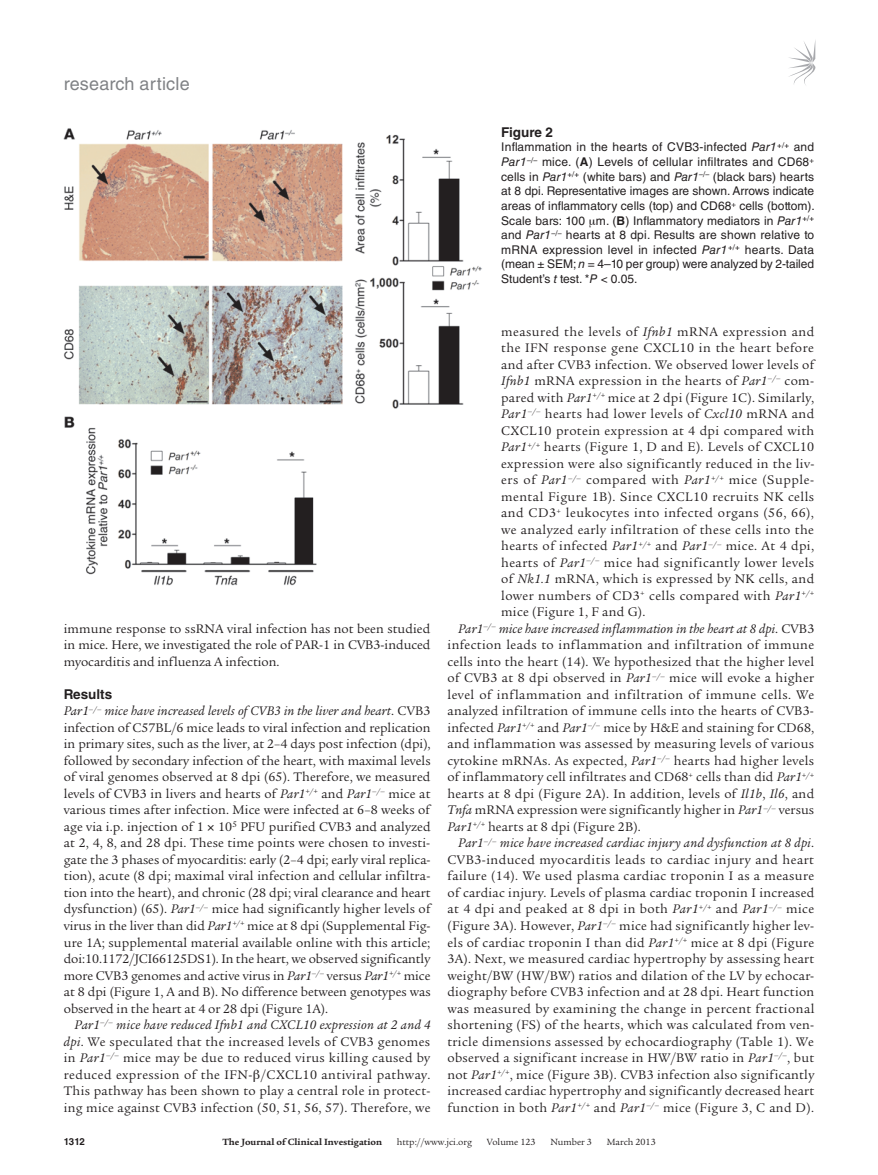
<style>
.page{position:relative;width:878px;height:1175px;background:#fff}
.page>*{position:absolute;margin:0;border:0;box-sizing:border-box;transform-origin:0 0}
.t1{font:18px "Helvetica LT Std";letter-spacing:.01em;color:#808285}
.t2{font:13.5px/16.5px "Legacy Serif Std";letter-spacing:.025em;color:#231f20;text-align:justify}
.t3{font:italic 13.5px "Legacy Serif Std";letter-spacing:.02em;color:#231f20}
.t4{font:700 13.5px "Helvetica LT Std";color:#231f20}
.t5{font:12px/14.7px "Helvetica LT Std";letter-spacing:-.005em;color:#231f20;text-align:justify}
.t6{font:9.75px "Legacy Serif Std";color:#231f20}
.t7{font:700 9.75px "Legacy Serif Std";color:#231f20}
.t8{font:700 9.75px "Helvetica LT Std";color:#231f20}
.s1{font-style:italic}
.s2{font-weight:700}
.s3{font-style:normal}
</style>
<div class="page">
<svg style="left:789px;top:42px;width:26px;height:43px"></svg>
<img style="left:64px;top:128px;width:418px;height:457px">
<h1 class="t1" style="left:64px;top:73px;width:127px">research article</h1>
<p class="t4" style="left:501px;top:124px;width:53px">Figure 2</p>
<p class="t5" style="left:501px;top:140px;width:315px">Inflammation in the hearts of CVB3-infected <span class="s1">Par1</span><sup>+/+</sup> and <span class="s1">Par1</span><sup>–/–</sup> mice. (<span class="s2">A</span>) Levels of cellular infiltrates and CD68<sup>+ </sup>cells in <span class="s1">Par1</span><sup>+/+</sup> (white bars) and <span class="s1">Par1</span><sup>–/–</sup> (black bars) hearts at 8 dpi. Representative images are shown. Arrows indicate areas of inflammatory cells (top) and CD68<sup>+</sup> cells (bottom).<br>Scale bars: 100 m. (<span class="s2">B</span>) Inflammatory mediators in <span class="s1">Par1</span><sup>+/+ </sup>and <span class="s1">Par1</span><sup>–/–</sup> hearts at 8 dpi. Results are shown relative to mRNA expression level in infected <span class="s1">Par1</span><sup>+/+</sup> hearts. Data (mean ± SEM; <span class="s1">n</span> = 4–10 per group) were analyzed by 2-tailed Student’s <span class="s1">t</span> test. *<span class="s1">P</span> &lt; 0.05.</p>
<p class="t2" style="left:64px;top:620px;width:368px">immune response to ssRNA viral infection has not been studied in mice. Here, we investigated the role of PAR-1 in CVB3-induced myocarditis and influenza A infection.</p>
<p class="t4" style="left:64px;top:686px;width:50px">Results</p>
<p class="t2" style="left:64px;top:703px;width:368px"><span class="s1">Par1</span><sup>–/–</sup> <span class="s1">mice have increased levels of CVB3 in the liver and heart</span>. CVB3 infection of C57BL/6 mice leads to viral infection and replication in primary sites, such as the liver, at 2–4 days post infection (dpi), followed by secondary infection of the heart, with maximal levels of viral genomes observed at 8 dpi (65). Therefore, we measured levels of CVB3 in livers and hearts of <span class="s1">Par1</span><sup>+/+</sup> and <span class="s1">Par1</span><sup>–/–</sup> mice at various times after infection. Mice were infected at 6–8 weeks of age via i.p. injection of 1 10<sup>5</sup> PFU purified CVB3 and analyzed at 2, 4, 8, and 28 dpi. These time points were chosen to investi&shy;gate the 3 phases of myocarditis: early (2–4 dpi; early viral replica&shy;tion), acute (8 dpi; maximal viral infection and cellular infiltra&shy;tion into the heart), and chronic (28 dpi; viral clearance and heart dysfunction) (65). <span class="s1">Par1</span><sup>–/–</sup> mice had significantly higher levels of virus in the liver than did <span class="s1">Par1</span><sup>+/+</sup> mice at 8 dpi (Supplemental Fig&shy;ure 1A; supplemental material available online with this article; doi:10.1172/JCI66125DS1). In the heart, we observed significantly more CVB3 genomes and active virus in <span class="s1">Par1</span><sup>–/–</sup> versus <span class="s1">Par1</span><sup>+/+</sup> mice at 8 dpi (Figure 1, A and B). No difference between genotypes was observed in the heart at 4 or 28 dpi (Figure 1A).</p>
<p class="t2" style="left:64px;top:1016px;width:368px;text-indent:11px"><span class="s1">Par1</span><sup>–/–</sup> <span class="s1">mice have reduced Ifnb1 and CXCL10 expression at 2 and 4 dpi</span>. We speculated that the increased levels of CVB3 genomes in <span class="s1">Par1</span><sup>–/–</sup> mice may be due to reduced virus killing caused by reduced expression of the IFN- /CXCL10 antiviral pathway.<br>This pathway has been shown to play a central role in protect&shy;ing mice against CVB3 infection (50, 51, 56, 57). Therefore, we</p>
<p class="t2" style="left:501px;top:323px;width:314px">measured the levels of <span class="s1">Ifnb1</span> mRNA expression and</p>
<p class="t2" style="left:501px;top:340px;width:314px">the IFN response gene CXCL10 in the heart before</p>
<p class="t2" style="left:501px;top:356px;width:314px">and after CVB3 infection. We observed lower levels of</p>
<p class="t2" style="left:501px;top:373px;width:314px"><span class="s1">Ifnb1</span> mRNA expression in the hearts of <span class="s1">Par1</span><sup>–/–</sup> com-</p>
<p class="t2" style="left:501px;top:389px;width:314px">pared with <span class="s1">Par1</span><sup>+/+</sup> mice at 2 dpi (Figure 1C). Similarly,</p>
<p class="t2" style="left:501px;top:406px;width:314px"><span class="s1">Par1</span><sup>–/–</sup> hearts had lower levels of <span class="s1">Cxcl10</span> mRNA and</p>
<p class="t2" style="left:501px;top:422px;width:314px">CXCL10 protein expression at 4 dpi compared with</p>
<p class="t2" style="left:501px;top:439px;width:314px"><span class="s1">Par1</span><sup>+/+</sup> hearts (Figure 1, D and E). Levels of CXCL10</p>
<p class="t2" style="left:501px;top:455px;width:315px">expression were also significantly reduced in the liv-</p>
<p class="t2" style="left:501px;top:472px;width:314px">ers of <span class="s1">Par1</span><sup>–/–</sup> compared with <span class="s1">Par1</span><sup>+/+</sup> mice (Supple-</p>
<p class="t2" style="left:501px;top:488px;width:314px">mental Figure 1B). Since CXCL10 recruits NK cells</p>
<p class="t2" style="left:501px;top:505px;width:314px">and CD3<sup>+</sup> leukocytes into infected organs (56, 66),</p>
<p class="t2" style="left:501px;top:521px;width:314px">we analyzed early infiltration of these cells into the</p>
<p class="t2" style="left:501px;top:538px;width:314px">hearts of infected <span class="s1">Par1</span><sup>+/+</sup> and <span class="s1">Par1</span><sup>–/–</sup> mice. At 4 dpi,</p>
<p class="t2" style="left:501px;top:554px;width:314px">hearts of <span class="s1">Par1</span><sup>–/–</sup> mice had significantly lower levels</p>
<p class="t2" style="left:501px;top:571px;width:314px">of <span class="s1">Nk1.1</span> mRNA, which is expressed by NK cells, and</p>
<p class="t2" style="left:501px;top:587px;width:314px">lower numbers of CD3<sup>+</sup> cells compared with <span class="s1">Par1</span><sup>+/+</sup></p>
<p class="t2" style="left:501px;top:604px;width:146px">mice (Figure 1, F and G).</p>
<p class="t3" style="left:458px;top:621px;width:358px">Par1<sup>–/–</sup> mice have increased inflammation in the heart at 8 dpi<span class="s3">. CVB3</span></p>
<p class="t2" style="left:447px;top:637px;width:368px">infection leads to inflammation and infiltration of immune</p>
<p class="t2" style="left:447px;top:653px;width:368px">cells into the heart (14). We hypothesized that the higher level</p>
<p class="t2" style="left:447px;top:670px;width:368px">of CVB3 at 8 dpi observed in <span class="s1">Par1</span><sup>–/–</sup> mice will evoke a higher</p>
<p class="t2" style="left:447px;top:686px;width:368px">level of inflammation and infiltration of immune cells. We</p>
<p class="t2" style="left:447px;top:703px;width:368px">analyzed infiltration of immune cells into the hearts of CVB3-</p>
<p class="t2" style="left:447px;top:719px;width:368px">infected <span class="s1">Par1</span><sup>+/+</sup> and <span class="s1">Par1</span><sup>–/–</sup> mice by H&amp;E and staining for CD68,</p>
<p class="t2" style="left:447px;top:736px;width:368px">and inflammation was assessed by measuring levels of various</p>
<p class="t2" style="left:447px;top:752px;width:368px">cytokine mRNAs. As expected, <span class="s1">Par1</span><sup>–/–</sup> hearts had higher levels</p>
<p class="t2" style="left:447px;top:769px;width:368px">of inflammatory cell infiltrates and CD68<sup>+</sup> cells than did <span class="s1">Par1</span><sup>+/+</sup></p>
<p class="t2" style="left:447px;top:785px;width:368px">hearts at 8 dpi (Figure 2A). In addition, levels of <span class="s1">Il1b</span>, <span class="s1">Il6</span>, and</p>
<p class="t2" style="left:447px;top:802px;width:368px"><span class="s1">Tnfa</span> mRNA expression were significantly higher in <span class="s1">Par1</span><sup>–/–</sup> versus</p>
<p class="t2" style="left:447px;top:818px;width:195px"><span class="s1">Par1</span><sup>+/+</sup> hearts at 8 dpi (Figure 2B).</p>
<p class="t3" style="left:458px;top:835px;width:357px">Par1<sup>–/–</sup> mice have increased cardiac injury and dysfunction at 8 dpi<span class="s3">.</span></p>
<p class="t2" style="left:447px;top:851px;width:368px">CVB3-induced myocarditis leads to cardiac injury and heart</p>
<p class="t2" style="left:447px;top:868px;width:368px">failure (14). We used plasma cardiac troponin I as a measure</p>
<p class="t2" style="left:447px;top:884px;width:368px">of cardiac injury. Levels of plasma cardiac troponin I increased</p>
<p class="t2" style="left:447px;top:901px;width:368px">at 4 dpi and peaked at 8 dpi in both <span class="s1">Par1</span><sup>+/+</sup> and <span class="s1">Par1</span><sup>–/–</sup> mice</p>
<p class="t2" style="left:447px;top:917px;width:368px">(Figure 3A). However, <span class="s1">Par1</span><sup>–/–</sup> mice had significantly higher lev-</p>
<p class="t2" style="left:447px;top:934px;width:368px">els of cardiac troponin I than did <span class="s1">Par1</span><sup>+/+</sup> mice at 8 dpi (Figure</p>
<p class="t2" style="left:447px;top:950px;width:368px">3A). Next, we measured cardiac hypertrophy by assessing heart</p>
<p class="t2" style="left:447px;top:967px;width:368px">weight/BW (HW/BW) ratios and dilation of the LV by echocar-</p>
<p class="t2" style="left:447px;top:983px;width:368px">diography before CVB3 infection and at 28 dpi. Heart function</p>
<p class="t2" style="left:447px;top:1000px;width:368px">was measured by examining the change in percent fractional</p>
<p class="t2" style="left:447px;top:1016px;width:368px">shortening (FS) of the hearts, which was calculated from ven-</p>
<p class="t2" style="left:447px;top:1033px;width:368px">tricle dimensions assessed by echocardiography (Table 1). We</p>
<p class="t2" style="left:447px;top:1049px;width:368px">observed a significant increase in HW/BW ratio in <span class="s1">Par1</span><sup>–/–</sup>, but</p>
<p class="t2" style="left:447px;top:1066px;width:368px">not <span class="s1">Par1</span><sup>+/+</sup>, mice (Figure 3B). CVB3 infection also significantly</p>
<p class="t2" style="left:447px;top:1082px;width:368px">increased cardiac hypertrophy and significantly decreased heart</p>
<p class="t2" style="left:447px;top:1099px;width:368px">function in both <span class="s1">Par1</span><sup>+/+</sup> and <span class="s1">Par1</span><sup>–/–</sup> mice (Figure 3, C and D).</p>
<p class="t8" style="left:64px;top:1135px;width:23px">1312</p>
<p class="t7" style="left:222px;top:1135px;width:161px">The Journal of Clinical Investigation</p>
<p class="t6" style="left:397px;top:1136px;width:77px">http://www.jci.org</p>
<p class="t6" style="left:486px;top:1136px;width:50px">Volume 123</p>
<p class="t6" style="left:550px;top:1136px;width:43px">Number 3</p>
<p class="t6" style="left:606px;top:1136px;width:51px">March 2013</p>
</div>
